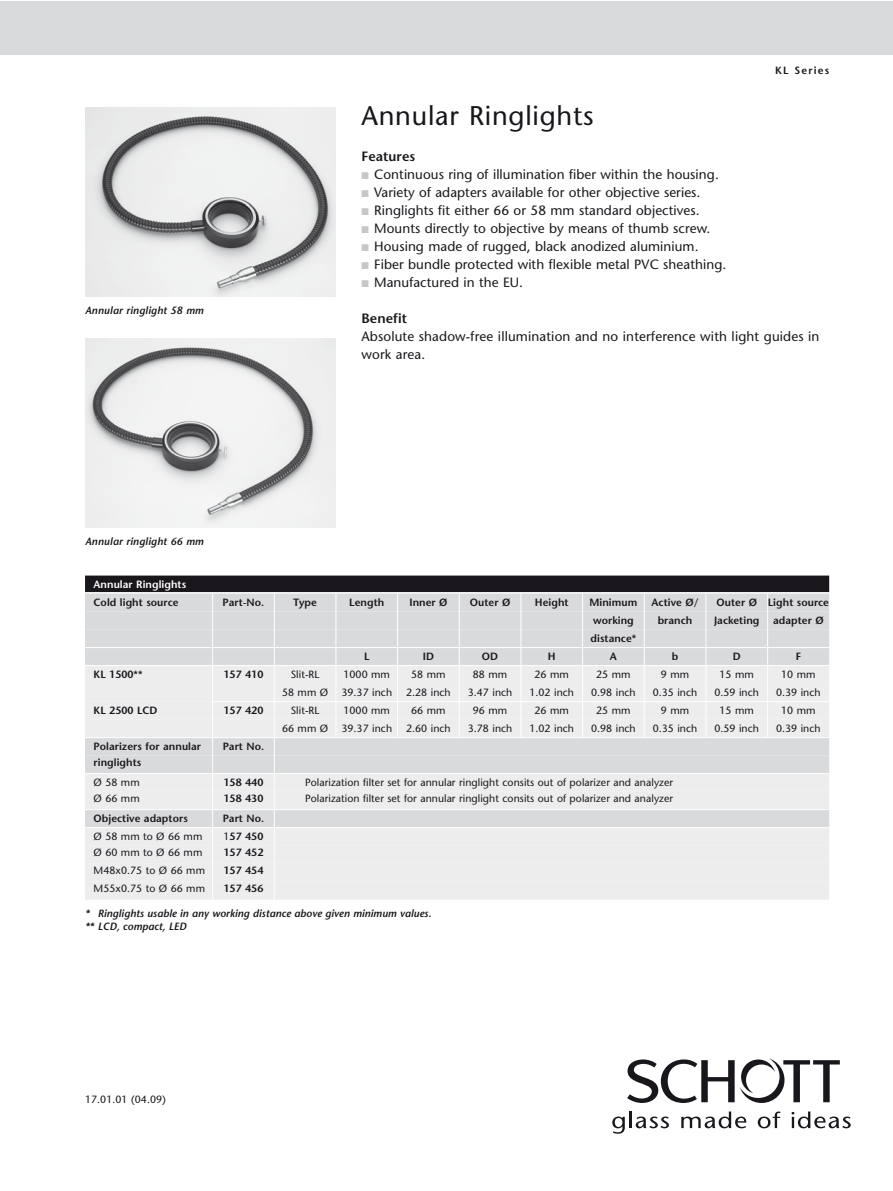
<style>
.page{position:relative;width:893px;height:1191px;background:#fff}
.page>*{position:absolute;margin:0;border:0;box-sizing:border-box;transform-origin:0 0}
.t1{font:27px "Stone Sans";letter-spacing:.03em;color:#1a171c}
.t2{font:13.5px/18px "Stone Sans";letter-spacing:.005em;color:#1a171c}
.t3{font:600 13.5px "Stone Sans";letter-spacing:.005em;color:#1a171c}
.t4{font:10.5px "Stone Sans";letter-spacing:.005em;color:#1a171c}
.t5{font:600 10.5px "Stone Sans";letter-spacing:.005em;color:#1a171c}
.t6{font:italic 600 10.5px/12.6px "Stone Sans";color:#1a171c}
.t7{font:600 10.5px "Stone Sans";letter-spacing:.005em;color:#fff}
.t8{font:600 10.5px "Stone Sans";letter-spacing:.115em;color:#1a171c}
.s1{color:#c6c7c9}
.s2{font-weight:400}
</style>
<div class="page">
<div style="left:0;top:1px;width:893px;height:53px;background:#d9dadb"></div>
<svg style="left:627px;top:1058px;width:213px;height:45px"></svg>
<svg style="left:612px;top:1116px;width:13px;height:17px"></svg>
<hr style="left:629px;top:1111px;width:3px;height:17px;background:#1a171c">
<svg style="left:636px;top:1116px;width:33px;height:12px"></svg>
<svg style="left:681px;top:1111px;width:65px;height:17px"></svg>
<svg style="left:758px;top:1111px;width:23px;height:17px"></svg>
<svg style="left:791px;top:1111px;width:60px;height:17px"></svg>
<div style="left:85px;top:575px;width:744px;height:17px;background:#1a171c"></div>
<div style="left:85px;top:593px;width:744px;height:18px;background:#d9dadb"></div>
<div style="left:85px;top:611px;width:744px;height:18px;background:#d9dadb"></div>
<div style="left:85px;top:629px;width:744px;height:18px;background:#d9dadb"></div>
<div style="left:85px;top:647px;width:744px;height:18px;background:#d9dadb"></div>
<div style="left:85px;top:665px;width:744px;height:18px;background:#ededee"></div>
<div style="left:85px;top:683px;width:744px;height:18px;background:#ededee"></div>
<div style="left:85px;top:701px;width:744px;height:18px;background:#ededee"></div>
<div style="left:85px;top:719px;width:744px;height:18px;background:#ededee"></div>
<div style="left:85px;top:737px;width:744px;height:18px;background:#d9dadb"></div>
<div style="left:85px;top:755px;width:744px;height:18px;background:#d9dadb"></div>
<div style="left:85px;top:773px;width:744px;height:18px;background:#ededee"></div>
<div style="left:85px;top:791px;width:744px;height:18px;background:#ededee"></div>
<div style="left:85px;top:809px;width:744px;height:18px;background:#d9dadb"></div>
<div style="left:85px;top:827px;width:744px;height:18px;background:#ededee"></div>
<div style="left:85px;top:845px;width:744px;height:18px;background:#ededee"></div>
<div style="left:85px;top:863px;width:744px;height:18px;background:#ededee"></div>
<div style="left:85px;top:881px;width:744px;height:18px;background:#ededee"></div>
<img style="left:85px;top:107px;width:251px;height:189px">
<img style="left:85px;top:338px;width:251px;height:189px">
<hr style="left:212px;top:593px;width:1px;height:306px;background:#fff">
<hr style="left:274px;top:593px;width:1px;height:306px;background:#fff">
<hr style="left:336px;top:593px;width:1px;height:144px;background:#fff">
<hr style="left:520px;top:593px;width:1px;height:144px;background:#fff">
<hr style="left:582px;top:593px;width:1px;height:144px;background:#fff">
<hr style="left:644px;top:593px;width:1px;height:144px;background:#fff">
<hr style="left:397px;top:593px;width:1px;height:144px;background:#fff">
<hr style="left:459px;top:593px;width:1px;height:144px;background:#fff">
<hr style="left:767px;top:593px;width:1px;height:144px;background:#fff">
<hr style="left:706px;top:593px;width:1px;height:144px;background:#fff">
<hr style="left:85px;top:647px;width:744px;height:1px;background:#fff">
<hr style="left:85px;top:665px;width:744px;height:1px;background:#fff">
<hr style="left:85px;top:737px;width:744px;height:1px;background:#fff">
<hr style="left:85px;top:773px;width:744px;height:1px;background:#fff">
<hr style="left:85px;top:809px;width:744px;height:1px;background:#fff">
<hr style="left:85px;top:827px;width:744px;height:1px;background:#fff">
<hr style="left:213px;top:701px;width:616px;height:1px;background:#fff">
<p class="t6" style="left:85px;top:305px;width:120px">Annular ringlight 58 mm</p>
<p class="t6" style="left:85px;top:536px;width:120px">Annular ringlight 66 mm</p>
<p class="t8" style="left:775px;top:66px;width:56px">KL Series</p>
<h1 class="t1" style="left:361px;top:106px;width:234px">Annular Ringlights</h1>
<p class="t3" style="left:361px;top:151px;width:55px">Features</p>
<p class="t2" style="left:361px;top:167px;width:359px"><span class="s1">■</span> Continuous ring of illumination fiber within the housing.</p>
<p class="t2" style="left:361px;top:185px;width:340px"><span class="s1">■</span> Variety of adapters available for other objective series.</p>
<p class="t2" style="left:361px;top:203px;width:340px"><span class="s1">■</span> Ringlights fit either 66 or 58 mm standard objectives.</p>
<p class="t2" style="left:361px;top:221px;width:350px"><span class="s1">■</span> Mounts directly to objective by means of thumb screw.</p>
<p class="t2" style="left:361px;top:239px;width:339px"><span class="s1">■</span> Housing made of rugged, black anodized aluminium.</p>
<p class="t2" style="left:361px;top:257px;width:366px"><span class="s1">■</span> Fiber bundle protected with flexible metal PVC sheathing.</p>
<p class="t2" style="left:361px;top:275px;width:163px"><span class="s1">■</span> Manufactured in the EU.</p>
<p class="t3" style="left:361px;top:313px;width:47px">Benefit</p>
<p class="t2" style="left:361px;top:329px;width:460px">Absolute shadow-free illumination and no interference with light guides in work area.</p>
<p class="t7" style="left:94px;top:580px;width:94px">Annular Ringlights</p>
<p class="t5" style="left:94px;top:598px;width:86px">Cold light source</p>
<p class="t5" style="left:223px;top:598px;width:43px">Part-No.</p>
<p class="t5" style="left:293px;top:598px;width:25px">Type</p>
<p class="t5" style="left:349px;top:598px;width:37px">Length</p>
<p class="t5" style="left:409px;top:598px;width:40px">Inner Ø</p>
<p class="t5" style="left:470px;top:598px;width:42px">Outer Ø</p>
<p class="t5" style="left:535px;top:598px;width:35px">Height</p>
<p class="t5" style="left:589px;top:598px;width:49px">Minimum</p>
<p class="t5" style="left:651px;top:598px;width:49px">Active Ø/</p>
<p class="t5" style="left:716px;top:598px;width:114px">Outer Ø Light source</p>
<p class="t5" style="left:593px;top:616px;width:42px">working</p>
<p class="t5" style="left:658px;top:616px;width:36px">branch</p>
<p class="t5" style="left:714px;top:616px;width:47px">Jacketing</p>
<p class="t5" style="left:773px;top:616px;width:52px">adapter Ø</p>
<p class="t5" style="left:590px;top:634px;width:47px">distance*</p>
<p class="t5" style="left:364px;top:652px;width:7px">L</p>
<p class="t5" style="left:423px;top:652px;width:13px">ID</p>
<p class="t5" style="left:482px;top:652px;width:18px">OD</p>
<p class="t5" style="left:548px;top:652px;width:9px">H</p>
<p class="t5" style="left:610px;top:652px;width:9px">A</p>
<p class="t5" style="left:672px;top:652px;width:8px">b</p>
<p class="t5" style="left:733px;top:652px;width:9px">D</p>
<p class="t5" style="left:796px;top:652px;width:7px">F</p>
<p class="t5" style="left:94px;top:670px;width:51px">KL 1500**</p>
<p class="t5" style="left:224px;top:670px;width:41px">157 410</p>
<p class="t4" style="left:291px;top:670px;width:30px">Slit-RL</p>
<p class="t4" style="left:343px;top:670px;width:48px">1000 mm</p>
<p class="t4" style="left:411px;top:670px;width:36px">58 mm</p>
<p class="t4" style="left:473px;top:670px;width:36px">88 mm</p>
<p class="t4" style="left:535px;top:670px;width:36px">26 mm</p>
<p class="t4" style="left:596px;top:670px;width:36px">25 mm</p>
<p class="t4" style="left:661px;top:670px;width:30px">9 mm</p>
<p class="t4" style="left:719px;top:670px;width:36px">15 mm</p>
<p class="t4" style="left:781px;top:670px;width:36px">10 mm</p>
<p class="t4" style="left:282px;top:688px;width:48px">58 mm Ø</p>
<p class="t4" style="left:341px;top:688px;width:52px">39.37 inch</p>
<p class="t4" style="left:406px;top:688px;width:46px">2.28 inch</p>
<p class="t4" style="left:468px;top:688px;width:46px">3.47 inch</p>
<p class="t4" style="left:529px;top:688px;width:46px">1.02 inch</p>
<p class="t4" style="left:591px;top:688px;width:46px">0.98 inch</p>
<p class="t4" style="left:653px;top:688px;width:46px">0.35 inch</p>
<p class="t4" style="left:714px;top:688px;width:46px">0.59 inch</p>
<p class="t4" style="left:776px;top:688px;width:46px">0.39 inch</p>
<p class="t5" style="left:94px;top:706px;width:65px">KL 2500 LCD</p>
<p class="t5" style="left:224px;top:706px;width:41px">157 420</p>
<p class="t4" style="left:291px;top:706px;width:30px">Slit-RL</p>
<p class="t4" style="left:343px;top:706px;width:48px">1000 mm</p>
<p class="t4" style="left:411px;top:706px;width:36px">66 mm</p>
<p class="t4" style="left:473px;top:706px;width:36px">96 mm</p>
<p class="t4" style="left:535px;top:706px;width:36px">26 mm</p>
<p class="t4" style="left:596px;top:706px;width:36px">25 mm</p>
<p class="t4" style="left:661px;top:706px;width:30px">9 mm</p>
<p class="t4" style="left:719px;top:706px;width:36px">15 mm</p>
<p class="t4" style="left:781px;top:706px;width:36px">10 mm</p>
<p class="t4" style="left:282px;top:724px;width:48px">66 mm Ø</p>
<p class="t4" style="left:341px;top:724px;width:52px">39.37 inch</p>
<p class="t4" style="left:406px;top:724px;width:46px">2.60 inch</p>
<p class="t4" style="left:468px;top:724px;width:46px">3.78 inch</p>
<p class="t4" style="left:529px;top:724px;width:46px">1.02 inch</p>
<p class="t4" style="left:591px;top:724px;width:46px">0.98 inch</p>
<p class="t4" style="left:653px;top:724px;width:46px">0.35 inch</p>
<p class="t4" style="left:714px;top:724px;width:46px">0.59 inch</p>
<p class="t4" style="left:776px;top:724px;width:46px">0.39 inch</p>
<p class="t5" style="left:94px;top:742px;width:109px">Polarizers for annular</p>
<p class="t5" style="left:223px;top:742px;width:43px">Part No.</p>
<p class="t5" style="left:94px;top:758px;width:49px">ringlights</p>
<p class="t4" style="left:94px;top:778px;width:48px">Ø 58 mm</p>
<p class="t5" style="left:224px;top:778px;width:41px">158 440</p>
<p class="t4" style="left:305px;top:778px;width:369px">Polarization filter set for annular ringlight consits out of polarizer and analyzer</p>
<p class="t4" style="left:94px;top:794px;width:48px">Ø 66 mm</p>
<p class="t5" style="left:224px;top:794px;width:41px">158 430</p>
<p class="t4" style="left:305px;top:794px;width:369px">Polarization filter set for annular ringlight consits out of polarizer and analyzer</p>
<p class="t5" style="left:94px;top:814px;width:96px">Objective adaptors</p>
<p class="t5" style="left:223px;top:814px;width:43px">Part No.</p>
<p class="t4" style="left:94px;top:832px;width:110px">Ø 58 mm to Ø 66 mm</p>
<p class="t5" style="left:224px;top:832px;width:41px"><span class="s2">1</span>57 450</p>
<p class="t4" style="left:94px;top:848px;width:110px">Ø 60 mm to Ø 66 mm</p>
<p class="t5" style="left:224px;top:848px;width:41px">157 452</p>
<p class="t4" style="left:94px;top:866px;width:113px">M48x0.75 to Ø 66 mm</p>
<p class="t5" style="left:224px;top:866px;width:41px">157 454</p>
<p class="t4" style="left:94px;top:884px;width:113px">M55x0.75 to Ø 66 mm</p>
<p class="t5" style="left:224px;top:884px;width:41px">157 456</p>
<p class="t6" style="left:85px;top:908px;width:348px">* Ringlights usable in any working distance above given minimum values. ** LCD, compact, LED</p>
<p class="t4" style="left:85px;top:1095px;width:82px">17.01.01 (04.09)</p>
</div>
